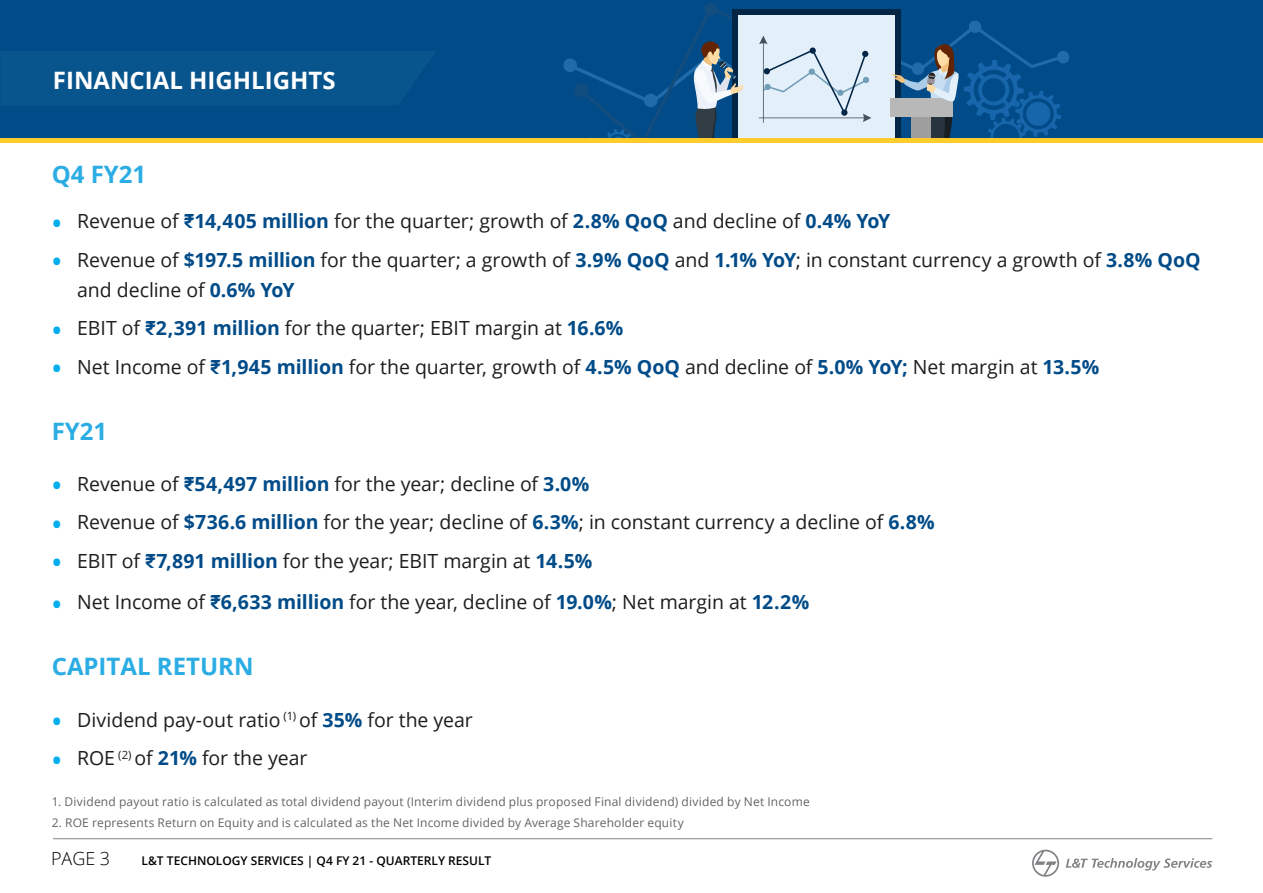
<style>
.page{position:relative;width:1263px;height:893px;background:#fff}
.page>*{position:absolute;margin:0;border:0;box-sizing:border-box;transform-origin:0 0}
.t1{font:700 24px "Open Sans";color:#2bade4}
.t2{font:700 24px "Open Sans";color:#fff}
.t3{font:19.5px/30px "Open Sans";letter-spacing:-.005em;color:#1f1c1c}
.t4{font:300 18px "Open Sans";color:#000}
.t5{font:12px "Open Sans";letter-spacing:.015em;color:#636466}
.t6{font:600 12px "Open Sans";color:#000}
.s1{font-weight:600;font-size:27px;color:#00aeef}
.s2{font-family:"Arial";font-weight:700;color:#004b88}
.s3{font-weight:700;color:#004b88}
</style>
<div class="page">
<hr style="left:53px;top:838px;width:1159px;height:1px;background:#808285">
<svg style="left:1032px;top:850px;width:27px;height:27px"></svg>
<svg style="left:1066px;top:858px;width:146px;height:12px"></svg>
<div style="left:0;top:0;width:1263px;height:138px;background:#004b88"></div>
<div style="left:563px;top:58px;width:14px;height:14px;background:#216bab;border-radius:50%"></div>
<div style="left:704px;top:2px;width:14px;height:14px;background:#124d80;border-radius:50%"></div>
<div style="left:1057px;top:51px;width:12px;height:12px;background:#216bab;border-radius:50%"></div>
<svg style="left:566px;top:6px;width:500px;height:132px"></svg>
<div style="left:0;top:138px;width:1263px;height:5px;background:#ffcd2b"></div>
<p class="t2" style="left:53px;top:63px;width:284px">FINANCIAL HIGHLIGHTS</p>
<p class="t1" style="left:52px;top:157px;width:96px">Q4 FY21</p>
<p class="t3" style="left:52px;top:206px;width:840px"><span class="s1">•</span> Revenue of <span class="s2">₹</span><span class="s3">14,405 million</span> for the quarter; growth of <span class="s3">2.8% QoQ</span> and decline of <span class="s3">0.4% YoY</span></p>
<p class="t3" style="left:77px;top:244px;width:1125px;text-indent:-26px"><span class="s1">•</span> Revenue of <span class="s3">$197.5 million</span> for the quarter; a growth of <span class="s3">3.9% QoQ</span> and <span class="s3">1.1% YoY</span>; in constant currency a growth of <span class="s3">3.8% QoQ </span>and decline of <span class="s3">0.6% YoY</span></p>
<p class="t3" style="left:52px;top:313px;width:573px"><span class="s1">•</span> EBIT of <span class="s2">₹</span><span class="s3">2,391 million</span> for the quarter; EBIT margin at <span class="s3">16.6%</span></p>
<p class="t3" style="left:52px;top:351px;width:1049px"><span class="s1">•</span> Net Income of <span class="s2">₹</span><span class="s3">1,945 million</span> for the quarter, growth of <span class="s3">4.5% QoQ</span> and decline of <span class="s3">5.0% YoY;</span> Net margin at <span class="s3">13.5%</span></p>
<p class="t1" style="left:52px;top:414px;width:57px">FY21</p>
<p class="t3" style="left:52px;top:468px;width:539px"><span class="s1">•</span> Revenue of <span class="s2">₹</span><span class="s3">54,497 million</span> for the year; decline of <span class="s3">3.0%</span></p>
<p class="t3" style="left:52px;top:507px;width:884px"><span class="s1">•</span> Revenue of <span class="s3">$736.6 million</span> for the year; decline of <span class="s3">6.3%</span>; in constant currency a decline of <span class="s3">6.8%</span></p>
<p class="t3" style="left:52px;top:545px;width:542px"><span class="s1">•</span> EBIT of <span class="s2">₹</span><span class="s3">7,891 million</span> for the year; EBIT margin at <span class="s3">14.5%</span></p>
<p class="t3" style="left:52px;top:587px;width:759px"><span class="s1">•</span> Net Income of <span class="s2">₹</span><span class="s3">6,633 million</span> for the year, decline of <span class="s3">19.0%</span>; Net margin at <span class="s3">12.2%</span></p>
<p class="t1" style="left:52px;top:650px;width:203px">CAPITAL RETURN</p>
<p class="t3" style="left:52px;top:704px;width:423px"><span class="s1">•</span> Dividend pay-out ratio <sup>(1)</sup> of <span class="s3">35%</span> for the year</p>
<p class="t3" style="left:52px;top:742px;width:257px"><span class="s1">•</span> ROE <sup>(2)</sup> of <span class="s3">21%</span> for the year</p>
<p class="t5" style="left:52px;top:794px;width:759px">1. Dividend payout ratio is calculated as total dividend payout (Interim dividend plus proposed Final dividend) divided by Net Income</p>
<p class="t5" style="left:52px;top:815px;width:634px">2. ROE represents Return on Equity and is calculated as the Net Income divided by Average Shareholder equity</p>
<p class="t4" style="left:51px;top:846px;width:61px">PAGE 3</p>
<p class="t6" style="left:142px;top:853px;width:351px">L&amp;T TECHNOLOGY SERVICES | Q4 FY 21 - QUARTERLY RESULT</p>
</div>
